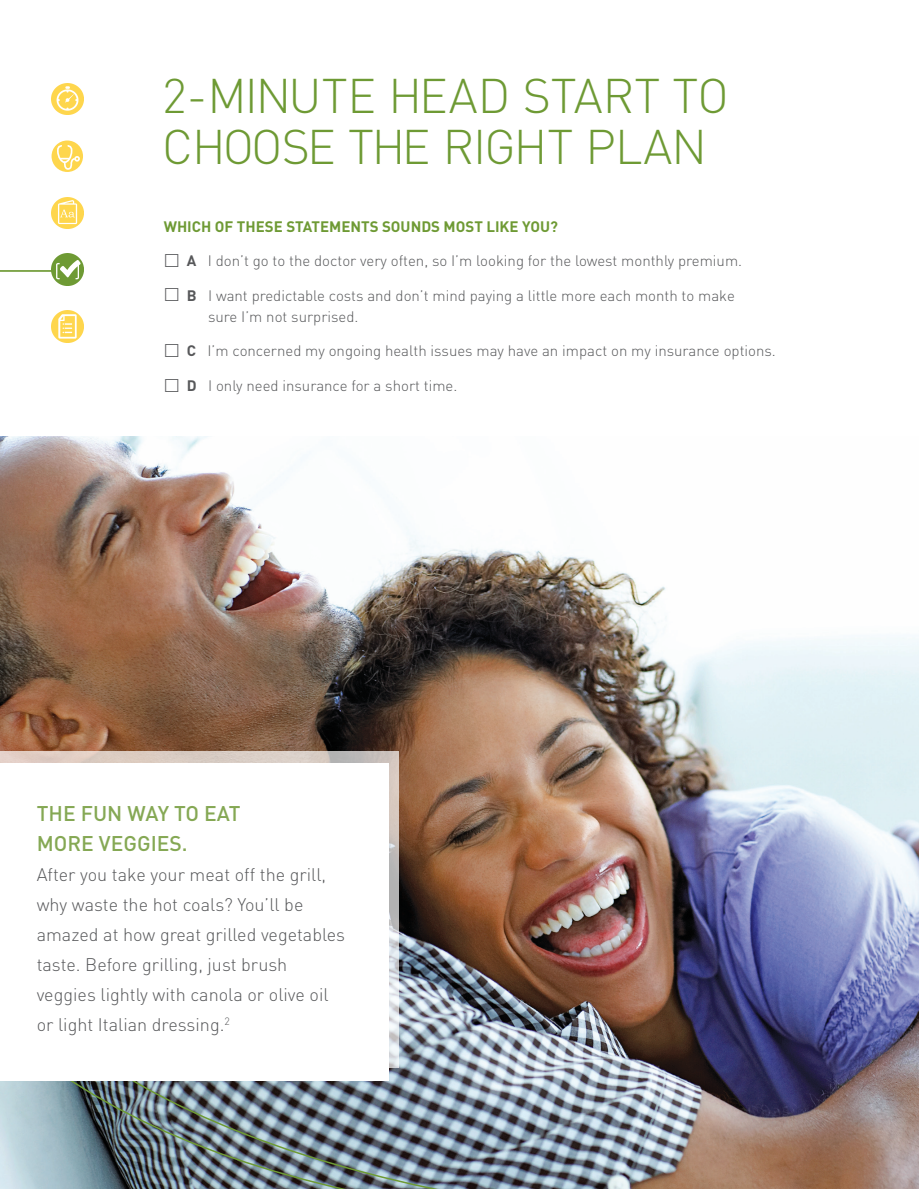
<style>
.page{position:relative;width:919px;height:1189px;background:#fff}
.page>*{position:absolute;margin:0;border:0;box-sizing:border-box;transform-origin:0 0}
.t1{font:300 48px/51px "DIN";letter-spacing:-.02em;color:#6e9a34}
.t2{font:500 21px/30px "DIN";color:#85a854}
.t3{font:300 18px/30px "DIN";color:#57585a}
.t4{font:300 15px/21px "DIN";color:#57585a}
.t5{font:700 15px "DIN";color:#6e9a34}
.s1{font-weight:700}
</style>
<div class="page">
<img style="left:0;top:436px;width:918px;height:465px">
<img style="left:399px;top:901px;width:518px;height:48px">
<img style="left:0;top:949px;width:917px;height:239px">
<svg style="left:0;top:750px;width:399px;height:317px;background:#d1c7c2"></svg>
<div style="left:0;top:762px;width:388px;height:318px;background:#fff"></div>
<img style="left:52px;top:83px;width:31px;height:32px">
<img style="left:52px;top:310px;width:31px;height:32px">
<img style="left:52px;top:197px;width:31px;height:31px">
<img style="left:52px;top:254px;width:31px;height:31px">
<hr style="left:0;top:270px;width:53px;height:2px;background:#6e9a34">
<div style="left:52px;top:140px;width:31px;height:32px;background:#fed64d;border-radius:50%"></div>
<svg style="left:56px;top:144px;width:24px;height:28px"></svg>
<svg style="left:917px;top:901px;width:2px;height:288px"></svg>
<h1 class="t1" style="left:162px;top:70px;width:568px">2-MINUTE HEAD START TO<br>CHOOSE THE RIGHT PLAN</h1>
<p class="t5" style="left:164px;top:216px;width:396px">WHICH OF THESE STATEMENTS SOUNDS MOST LIKE YOU?</p>
<p class="t4" style="left:187px;top:250px;width:556px"><span class="s1">A</span> I don’t go to the doctor very often, so I’m looking for the lowest monthly premium.</p>
<p class="t4" style="left:208px;top:284px;width:528px;text-indent:-21px"><span class="s1">B</span> I want predictable costs and don’t mind paying a little more each month to make sure I’m not surprised.</p>
<p class="t4" style="left:187px;top:340px;width:590px"><span class="s1">C</span> I’m concerned my ongoing health issues may have an impact on my insurance options.</p>
<p class="t4" style="left:187px;top:374px;width:272px"><span class="s1">D</span> I only need insurance for a short time.</p>
<h2 class="t2" style="left:37px;top:797px;width:205px">THE FUN WAY TO EAT<br>MORE VEGGIES.</h2>
<p class="t3" style="left:37px;top:858px;width:310px">After you take your meat off the grill, why waste the hot coals? You’ll be amazed at how great grilled vegetables taste. Before grilling, just brush veggies lightly with canola or olive oil or light Italian dressing.<sup>2</sup></p>
</div>
